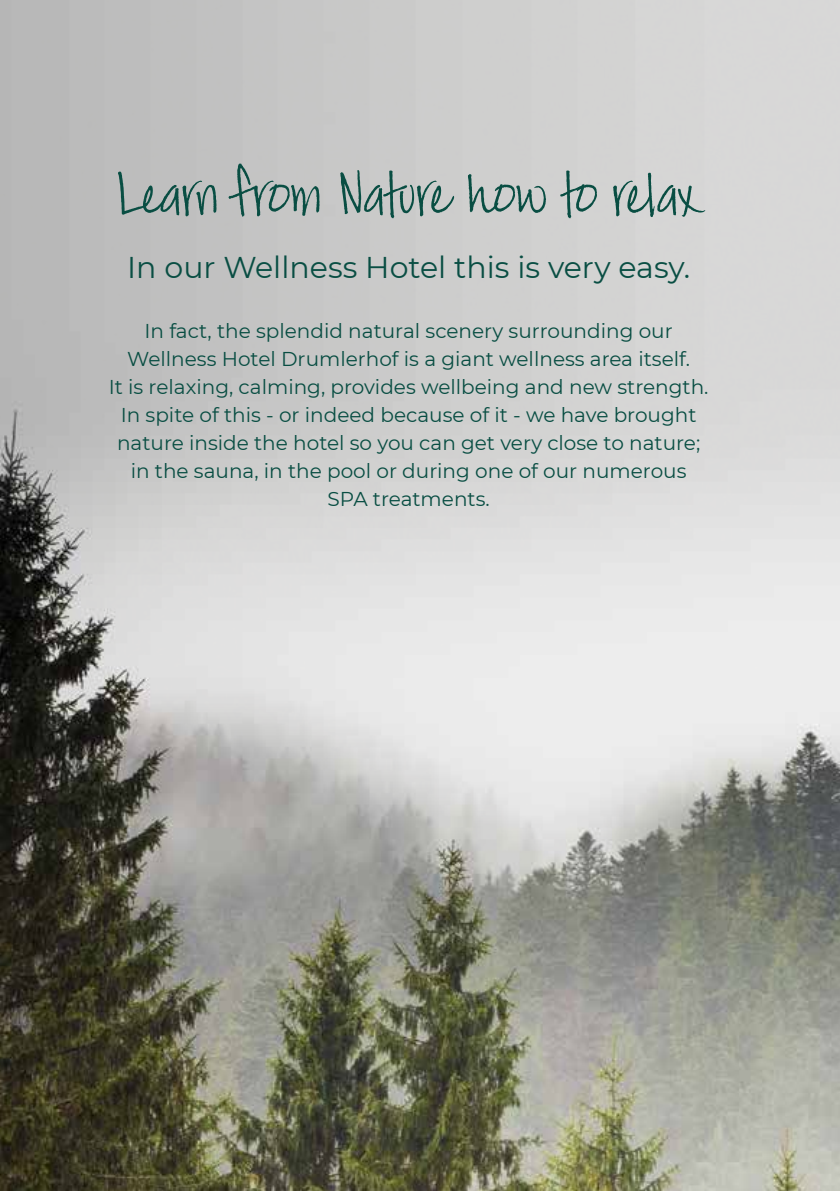
<style>
.page{position:relative;width:840px;height:1191px;background:#fff}
.page>*{position:absolute;margin:0;border:0;box-sizing:border-box;transform-origin:0 0}
.t1{font:60px "Jackie Sue BF";color:#094e43}
.t2{font:30px "Montserrat";color:#094e43}
.t3{font:20px/28px "Montserrat";color:#094e43;text-align:center}
</style>
<div class="page">
<img style="left:0;top:0;width:839px;height:1191px">
<h1 class="t1" style="left:116px;top:159px;width:587px">Learn from Nature how to relax</h1>
<h2 class="t2" style="left:127px;top:246px;width:564px">In our Wellness Hotel this is very easy.</h2>
<p class="t3" style="left:109px;top:316px;width:600px">In fact, the splendid natural scenery surrounding our Wellness Hotel Drumlerhof is a giant wellness area itself.<br>It is relaxing, calming, provides wellbeing and new strength.<br>In spite of this - or indeed because of it - we have brought nature inside the hotel so you can get very close to nature; in the sauna, in the pool or during one of our numerous SPA treatments.</p>
</div>
